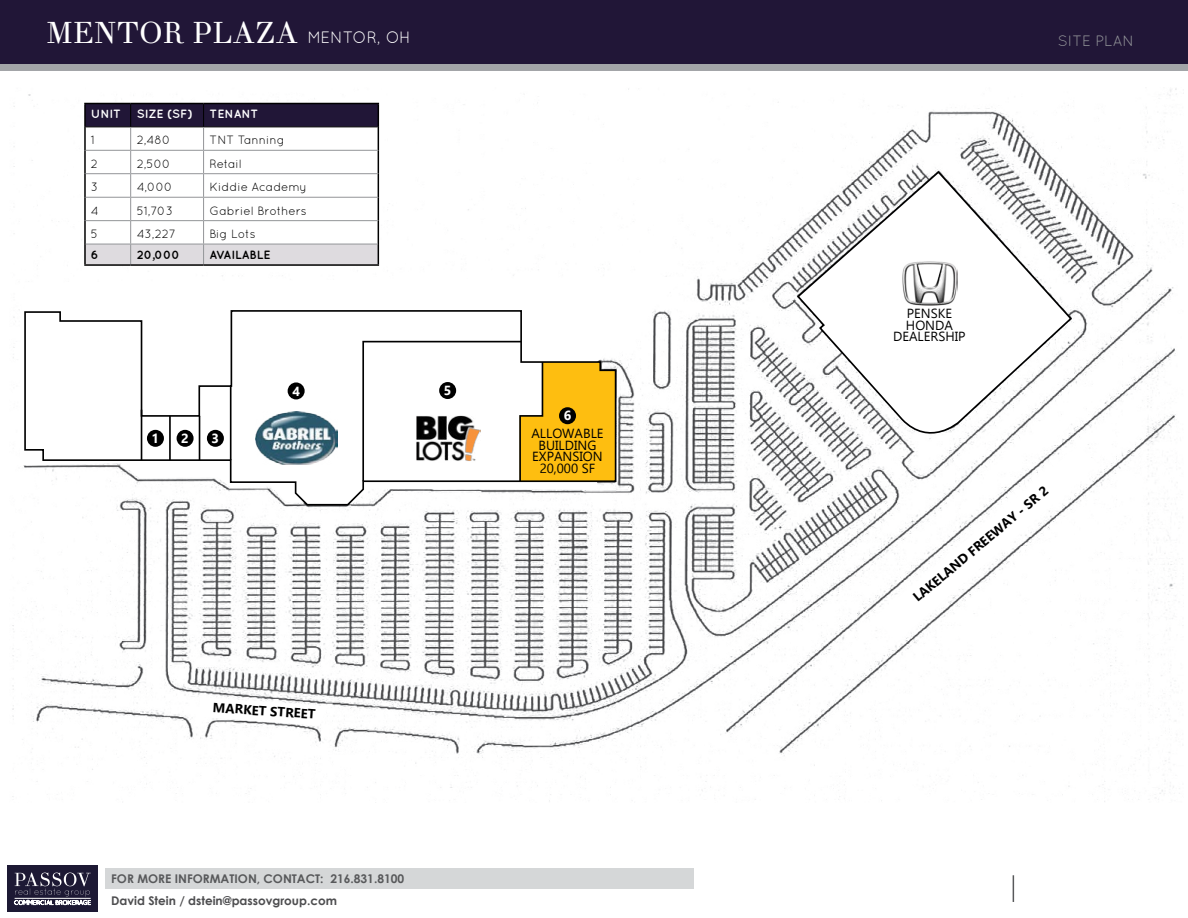
<style>
.page{position:relative;width:1188px;height:918px;background:#fff}
.page>*{position:absolute;margin:0;border:0;box-sizing:border-box;transform-origin:0 0}
.t1{font:30px "Theano Didot";color:#fff}
.t2{font:15px "Quicksand";color:#97999c}
.t3{font:13.2px/11.6px "Ebrima";color:#000;text-align:center}
.t4{font:700 13.2px "Ebrima";color:#000}
.t5{font:700 13.2px "Ebrima";color:#fff}
.t6{font:12px "Quicksand";color:#000}
.t7{font:700 12px "Century Gothic";color:#58595b}
.t8{font:700 12px "Century Gothic";color:#4d4d4f}
.t9{font:700 12px "Quicksand";color:#fff}
.t10{font:700 12px "Quicksand";color:#000}
.s1{font-family:"Quicksand";font-size:16.5px}
</style>
<div class="page">
<img style="left:12px;top:88px;width:1168px;height:714px">
<svg style="left:19px;top:277px;width:668px;height:227px"></svg>
<svg style="left:23px;top:309px;width:594px;height:197px"></svg>
<hr style="left:141px;top:410px;width:1px;height:50px;background:#000">
<hr style="left:230px;top:386px;width:2px;height:74px;background:#000">
<hr style="left:169px;top:416px;width:2px;height:44px;background:#000">
<hr style="left:199px;top:416px;width:1px;height:44px;background:#000">
<svg style="left:796px;top:170px;width:277px;height:278px"></svg>
<svg style="left:874px;top:445px;width:224px;height:198px"></svg>
<svg style="left:200px;top:697px;width:128px;height:29px"></svg>
<svg style="left:362px;top:340px;width:254px;height:143px"></svg>
<div style="left:147px;top:430px;width:17px;height:17px;background:#000;border-radius:50%"></div>
<div style="left:177px;top:430px;width:17px;height:17px;background:#000;border-radius:50%"></div>
<div style="left:207px;top:430px;width:17px;height:17px;background:#000;border-radius:50%"></div>
<div style="left:288px;top:382px;width:17px;height:17px;background:#000;border-radius:50%"></div>
<div style="left:439px;top:382px;width:17px;height:17px;background:#000;border-radius:50%"></div>
<div style="left:559px;top:407px;width:17px;height:17px;background:#000;border-radius:50%"></div>
<img style="left:256px;top:412px;width:82px;height:52px">
<img style="left:415px;top:414px;width:65px;height:48px">
<img style="left:901px;top:260px;width:57px;height:46px">
<svg style="left:1013px;top:875px;width:1px;height:27px"></svg>
<div style="left:0;top:7px;width:1188px;height:64px;background:#a3a5a8"></div>
<div style="left:0;top:0;width:1188px;height:63px;background:#211637"></div>
<div style="left:105px;top:868px;width:588px;height:21px;background:#d5d7d8"></div>
<div style="left:7px;top:865px;width:91px;height:47px;background:#1d1934"></div>
<svg style="left:14px;top:873px;width:77px;height:32px"></svg>
<hr style="left:15px;top:898px;width:76px;height:1px;background:#fff">
<hr style="left:84px;top:103px;width:47px;height:1px;background:#000">
<hr style="left:84px;top:104px;width:2px;height:23px;background:#000">
<hr style="left:131px;top:103px;width:73px;height:1px;background:#000">
<hr style="left:204px;top:103px;width:175px;height:1px;background:#000">
<hr style="left:84px;top:127px;width:2px;height:23px;background:#000">
<hr style="left:84px;top:150px;width:2px;height:24px;background:#000">
<hr style="left:84px;top:174px;width:2px;height:23px;background:#000">
<hr style="left:84px;top:197px;width:2px;height:24px;background:#000">
<hr style="left:84px;top:221px;width:2px;height:23px;background:#000">
<hr style="left:84px;top:244px;width:2px;height:20px;background:#000">
<svg style="left:85px;top:104px;width:294px;height:160px"></svg>
<hr style="left:84px;top:264px;width:47px;height:2px;background:#000">
<hr style="left:131px;top:264px;width:73px;height:2px;background:#000">
<hr style="left:204px;top:264px;width:175px;height:2px;background:#000">
<h1 class="t1" style="left:46px;top:14px;width:366px">MENTOR PLAZA <span class="s1">MENTOR, OH</span></h1>
<p class="t9" style="left:91px;top:107px;width:31px">UNIT</p>
<p class="t9" style="left:137px;top:107px;width:57px">SIZE (SF)</p>
<p class="t9" style="left:210px;top:107px;width:50px">TENANT</p>
<p class="t6" style="left:91px;top:133px;width:6px">1</p>
<p class="t6" style="left:137px;top:133px;width:35px">2,480</p>
<p class="t6" style="left:210px;top:133px;width:77px">TNT Tanning</p>
<p class="t6" style="left:91px;top:157px;width:9px">2</p>
<p class="t6" style="left:137px;top:157px;width:36px">2,500</p>
<p class="t6" style="left:210px;top:157px;width:34px">Retail</p>
<p class="t6" style="left:91px;top:180px;width:9px">3</p>
<p class="t6" style="left:137px;top:180px;width:38px">4,000</p>
<p class="t6" style="left:210px;top:180px;width:99px">Kiddie Academy</p>
<p class="t6" style="left:91px;top:204px;width:9px">4</p>
<p class="t6" style="left:137px;top:204px;width:38px">51,703</p>
<p class="t6" style="left:210px;top:204px;width:99px">Gabriel Brothers</p>
<p class="t6" style="left:91px;top:227px;width:9px">5</p>
<p class="t6" style="left:137px;top:227px;width:41px">43,227</p>
<p class="t6" style="left:210px;top:227px;width:48px">Big Lots</p>
<p class="t10" style="left:91px;top:248px;width:9px">6</p>
<p class="t10" style="left:137px;top:248px;width:45px">20,000</p>
<p class="t10" style="left:210px;top:248px;width:62px">AVAILABLE</p>
<p class="t5" style="left:152px;top:429px;width:9px">1</p>
<p class="t5" style="left:181px;top:429px;width:9px">2</p>
<p class="t5" style="left:212px;top:429px;width:9px">3</p>
<p class="t5" style="left:292px;top:381px;width:9px">4</p>
<p class="t5" style="left:444px;top:381px;width:9px">5</p>
<p class="t5" style="left:564px;top:406px;width:9px">6</p>
<p class="t3" style="left:531px;top:427px;width:74px">ALLOWABLE<br>BUILDING<br>EXPANSION<br>20,000 SF</p>
<p class="t4" style="left:214px;top:697px;width:105px;rotate:4deg">MARKET STREET</p>
<p class="t7" style="left:111px;top:869px;width:295px">FOR MORE INFORMATION, CONTACT: 216.831.8100</p>
<p class="t8" style="left:111px;top:891px;width:227px">David Stein / dstein@passovgroup.com</p>
<p class="t2" style="left:1058px;top:33px;width:78px">SITE PLAN</p>
<p class="t3" style="left:893px;top:307px;width:74px">PENSKE<br>HONDA<br>DEALERSHIP</p>
<p class="t4" style="left:909px;top:591px;width:173px;rotate:-40deg">LAKELAND FREEWAY - SR 2</p>
</div>
